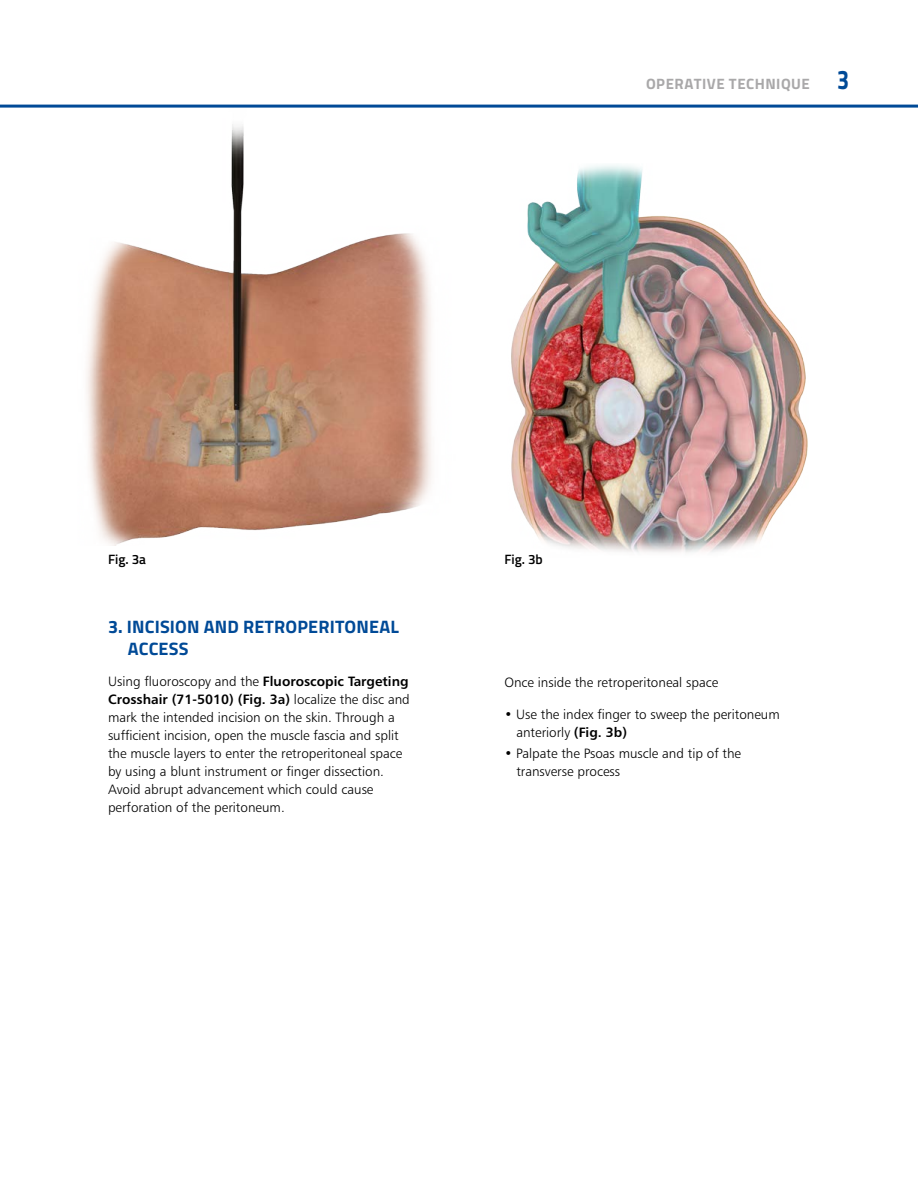
<style>
.page{position:relative;width:918px;height:1188px;background:#fff}
.page>*{position:absolute;margin:0;border:0;box-sizing:border-box;transform-origin:0 0}
.t1{font:700 27px "Titillium";color:#004a97;scale:.8 1}
.t2{font:700 18px/21.6px "Titillium";letter-spacing:.01em;color:#004a97}
.t3{font:700 15px "Titillium";letter-spacing:.035em;color:#a9a8a9}
.t4{font:13.5px/18px "Humanist 777 BT Light B";color:#000}
.t5{font:13.5px "Humanist 777 BT Bold B";color:#000}
.t6{font:600 13.5px "Titillium";letter-spacing:-.005em;color:#000}
.s1{font-family:"Humanist 777 BT Bold B"}
.s2{font-family:"Humanist 777 BT Light B"}
</style>
<div class="page">
<hr style="left:0;top:105px;width:918px;height:3px;background:#004a97">
<img style="left:86px;top:124px;width:346px;height:421px">
<img style="left:511px;top:165px;width:297px;height:388px">
<p class="t3" style="left:646px;top:72px;width:165px">OPERATIVE TECHNIQUE</p>
<h1 class="t1" style="left:837px;top:59px;width:17px">3</h1>
<p class="t6" style="left:108px;top:549px;width:40px">Fig. 3a</p>
<p class="t6" style="left:504px;top:549px;width:40px">Fig. 3b</p>
<h2 class="t2" style="left:128px;top:615px;width:273px;text-indent:-20px">3. INCISION AND RETROPERITONEAL<br>ACCESS</h2>
<p class="t4" style="left:108px;top:672px;width:302px">Using fluoroscopy and the <span class="s1">Fluoroscopic Targeting</span></p>
<p class="t5" style="left:108px;top:691px;width:303px">Crosshair (71-5010) (Fig. 3a) <span class="s2">localize the disc and</span></p>
<p class="t4" style="left:108px;top:708px;width:296px">mark the intended incision on the skin. Through a sufficient incision, open the muscle fascia and split the muscle layers to enter the retroperitoneal space by using a blunt instrument or finger dissection.<br>Avoid abrupt advancement which could cause perforation of the peritoneum.</p>
<p class="t4" style="left:504px;top:674px;width:215px">Once inside the retroperitoneal space</p>
<p class="t4" style="left:516px;top:705px;width:265px;text-indent:-12px">• Use the index finger to sweep the peritoneum anteriorly <span class="s1">(Fig. 3b)</span></p>
<p class="t4" style="left:516px;top:744px;width:226px;text-indent:-12px">• Palpate the Psoas muscle and tip of the transverse process</p>
</div>
